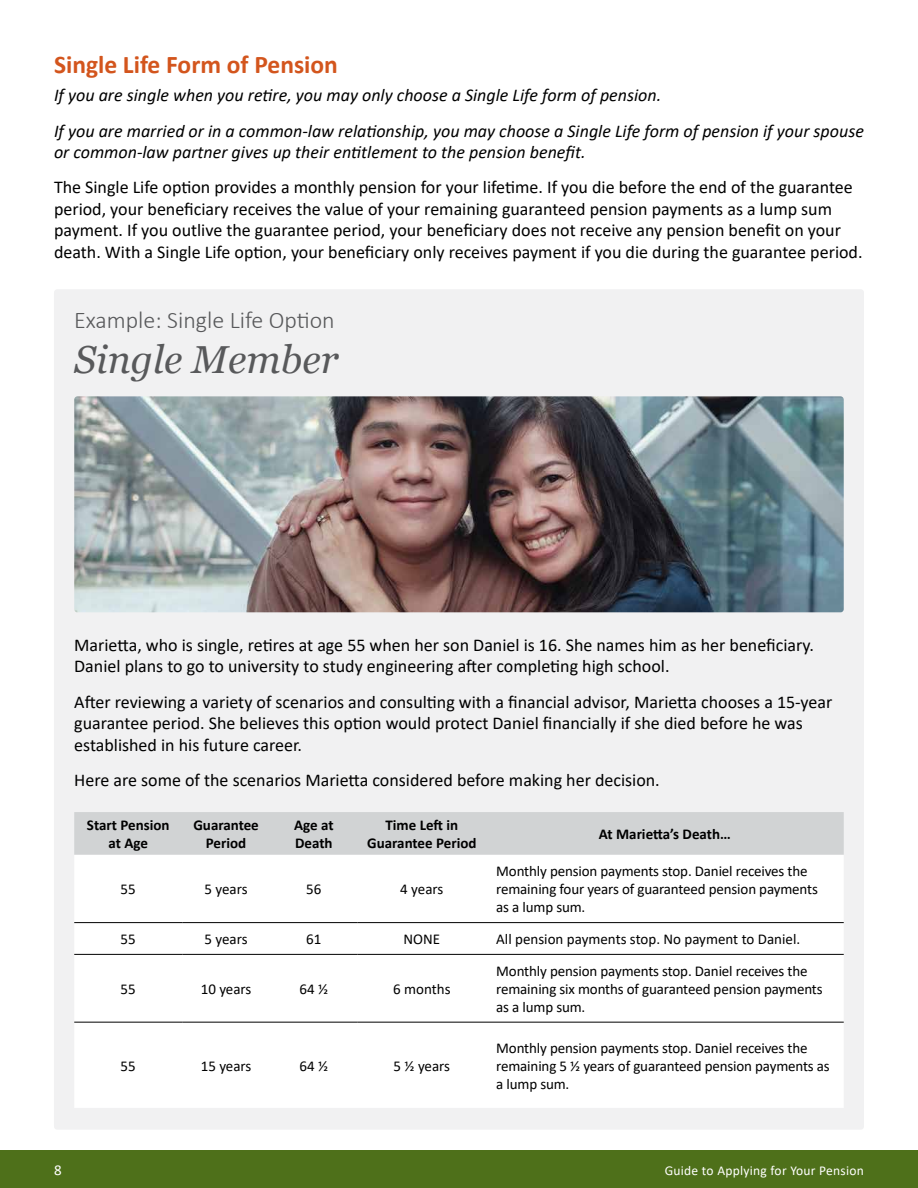
<style>
.page{position:relative;width:918px;height:1188px;background:#fff}
.page>*{position:absolute;margin:0;border:0;box-sizing:border-box;transform-origin:0 0}
.example_-_large_heading{font:italic 39px "Georgia";color:#58595b}
.heading_2{font:700 25.5px "Calibri";color:#d3551d}
.example_-_small_heading{font:300 24px "Calibri";color:#58595b}
.copy{font:18px/21.6px "Calibri";color:#000}
.copy-2{font:italic 18px/21.6px "Calibri";color:#000}
.table_copy_-_centred{font:15px/18px "Calibri";letter-spacing:-.01em;color:#000}
.table_headers{font:700 15px/18px "Calibri";color:#000;text-align:center}
.table_headers_-_left{font:15px "Calibri";color:#000}
.t1{font:15px "Calibri";color:#fff}
.t2{font:13.5px "Calibri";letter-spacing:.02em;color:#fff}
</style>
<div class="page">
<div style="left:0;top:1150px;width:918px;height:38px;background:#4e701a"></div>
<div style="left:54px;top:289px;width:810px;height:841px;background:#f1f1f2;border-radius:3px"></div>
<img style="left:74px;top:396px;width:770px;height:216px">
<div style="left:74px;top:812px;width:770px;height:43px;background:#d1d3d4"></div>
<div style="left:74px;top:855px;width:770px;height:253px;background:#fff"></div>
<hr style="left:74px;top:922px;width:108px;height:1px;background:#000">
<hr style="left:182px;top:922px;width:88px;height:1px;background:#000">
<hr style="left:270px;top:922px;width:88px;height:1px;background:#000">
<hr style="left:358px;top:922px;width:128px;height:1px;background:#000">
<hr style="left:486px;top:922px;width:358px;height:1px;background:#000">
<hr style="left:74px;top:954px;width:108px;height:1px;background:#000">
<hr style="left:182px;top:954px;width:88px;height:1px;background:#000">
<hr style="left:270px;top:954px;width:88px;height:1px;background:#000">
<hr style="left:358px;top:954px;width:128px;height:1px;background:#000">
<hr style="left:486px;top:954px;width:358px;height:1px;background:#000">
<hr style="left:74px;top:1022px;width:108px;height:1px;background:#000">
<hr style="left:182px;top:1022px;width:88px;height:1px;background:#000">
<hr style="left:270px;top:1022px;width:88px;height:1px;background:#000">
<hr style="left:358px;top:1022px;width:128px;height:1px;background:#000">
<hr style="left:486px;top:1022px;width:358px;height:1px;background:#000">
<p class="heading_2" style="left:54px;top:47px;width:285px">Single Life Form of Pension</p>
<p class="copy-2" style="left:54px;top:84px;width:609px">If you are single when you retire, you may only choose a Single Life form of pension.</p>
<p class="copy-2" style="left:54px;top:119px;width:811px">If you are married or in a common-law relationship, you may choose a Single Life form of pension if your spouse or common-law partner gives up their entitlement to the pension benefit.</p>
<p class="copy" style="left:54px;top:176px;width:810px">The Single Life option provides a monthly pension for your lifetime. If you die before the end of the guarantee period, your beneficiary receives the value of your remaining guaranteed pension payments as a lump sum payment. If you outlive the guarantee period, your beneficiary does not receive any pension benefit on your death. With a Single Life option, your beneficiary only receives payment if you die during the guarantee period.</p>
<p class="example_-_small_heading" style="left:74px;top:305px;width:262px">Example: Single Life Option</p>
<p class="example_-_large_heading" style="left:74px;top:334px;width:266px">Single Member</p>
<p class="copy" style="left:74px;top:634px;width:741px">Marietta, who is single, retires at age 55 when her son Daniel is 16. She names him as her beneficiary.<br>Daniel plans to go to university to study engineering after completing high school.</p>
<p class="copy" style="left:74px;top:690px;width:760px">After reviewing a variety of scenarios and consulting with a financial advisor, Marietta chooses a 15-year guarantee period. She believes this option would protect Daniel financially if she died before he was established in his future career.</p>
<p class="copy" style="left:74px;top:769px;width:587px">Here are some of the scenarios Marietta considered before making her decision.</p>
<p class="table_headers" style="left:87px;top:816px;width:84px">Start Pension at Age</p>
<p class="table_headers" style="left:193px;top:816px;width:67px">Guarantee<br>Period</p>
<p class="table_headers" style="left:294px;top:816px;width:41px;text-align:left">Age at<br>Death</p>
<p class="table_headers" style="left:367px;top:816px;width:111px">Time Left in<br>Guarantee Period</p>
<p class="table_headers" style="left:599px;top:825px;width:133px">At Marietta’s Death…</p>
<p class="table_headers_-_left" style="left:121px;top:879px;width:17px">55</p>
<p class="table_copy_-_centred" style="left:205px;top:880px;width:45px">5 years</p>
<p class="table_copy_-_centred" style="left:306px;top:880px;width:17px">56</p>
<p class="table_copy_-_centred" style="left:400px;top:880px;width:45px">4 years</p>
<p class="table_copy_-_centred" style="left:496px;top:862px;width:323px">Monthly pension payments stop. Daniel receives the remaining four years of guaranteed pension payments as a lump sum.</p>
<p class="table_headers_-_left" style="left:121px;top:929px;width:17px">55</p>
<p class="table_copy_-_centred" style="left:205px;top:930px;width:45px">5 years</p>
<p class="table_copy_-_centred" style="left:306px;top:930px;width:17px">61</p>
<p class="table_copy_-_centred" style="left:404px;top:930px;width:38px">NONE</p>
<p class="table_copy_-_centred" style="left:496px;top:930px;width:306px">All pension payments stop. No payment to Daniel.</p>
<p class="table_headers_-_left" style="left:121px;top:979px;width:17px">55</p>
<p class="table_copy_-_centred" style="left:201px;top:980px;width:52px">10 years</p>
<p class="table_copy_-_centred" style="left:300px;top:980px;width:30px">64 ½</p>
<p class="table_copy_-_centred" style="left:393px;top:980px;width:59px">6 months</p>
<p class="table_copy_-_centred" style="left:496px;top:962px;width:328px">Monthly pension payments stop. Daniel receives the remaining six months of guaranteed pension payments as a lump sum.</p>
<p class="table_headers_-_left" style="left:121px;top:1055px;width:17px">55</p>
<p class="table_copy_-_centred" style="left:201px;top:1056px;width:52px">15 years</p>
<p class="table_copy_-_centred" style="left:300px;top:1056px;width:30px">64 ½</p>
<p class="table_copy_-_centred" style="left:394px;top:1056px;width:58px">5 ½ years</p>
<p class="table_copy_-_centred" style="left:496px;top:1038px;width:335px">Monthly pension payments stop. Daniel receives the remaining 5 ½ years of guaranteed pension payments as a lump sum.</p>
<p class="t1" style="left:54px;top:1159px;width:9px">8</p>
<p class="t2" style="left:665px;top:1161px;width:201px">Guide to Applying for Your Pension</p>
</div>
